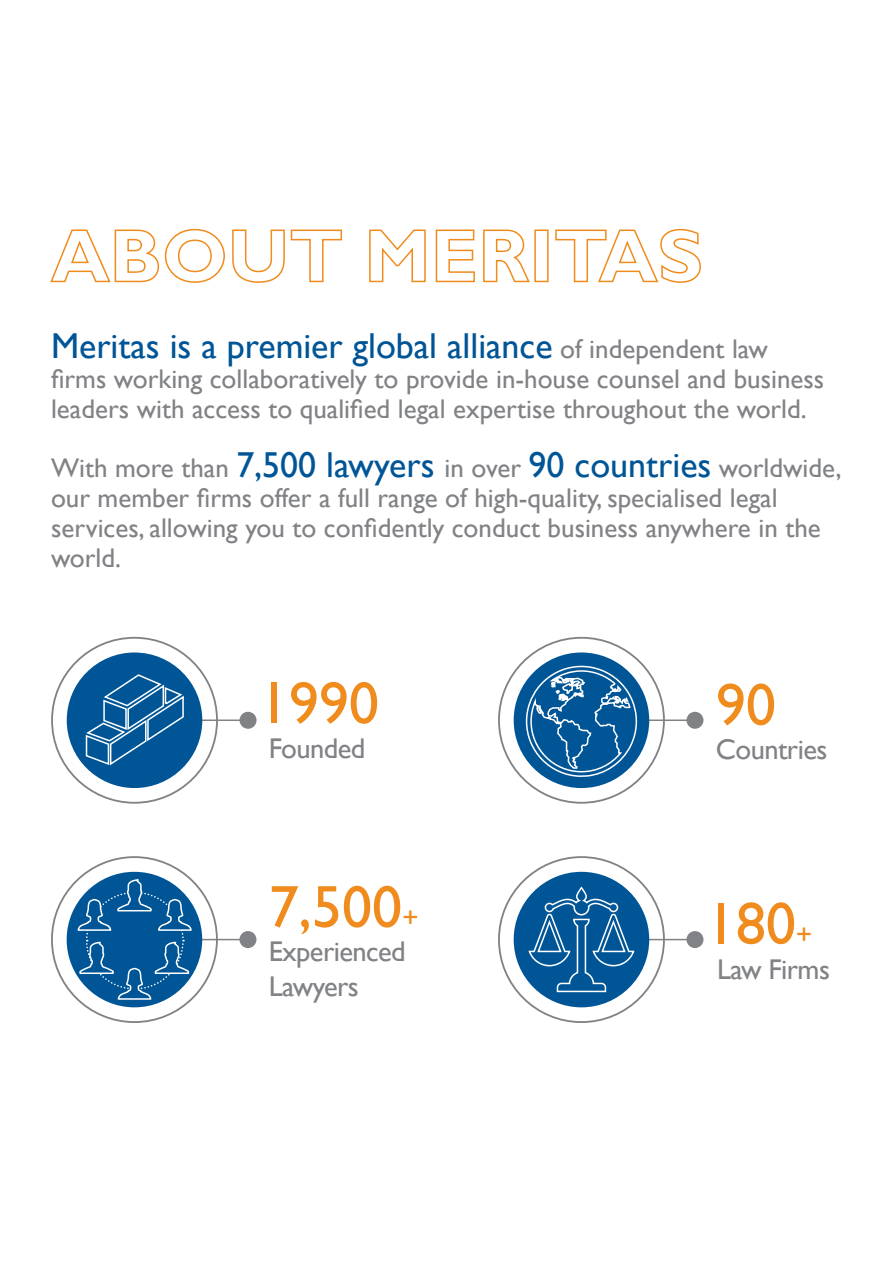
<style>
.page{position:relative;width:893px;height:1263px;background:#fff}
.page>*{position:absolute;margin:0;border:0;box-sizing:border-box;transform-origin:0 0}
.t1{font:60px "Gill Sans";color:#f08b1d}
.t2{font:36px "Gill Sans";color:#005596}
.t3{font:28.5px/34.2px "Gill Sans";letter-spacing:-.02em;color:#808285}
.t4{font:27px/30px "Gill Sans";color:#808285}
.s1{font-size:27px;color:#808285}
.s2{font-size:36px;color:#005596}
.s3{font-size:28.5px}
</style>
<div class="page">
<svg style="left:50px;top:228px;width:293px;height:55px"></svg>
<svg style="left:369px;top:229px;width:57px;height:54px"></svg>
<svg style="left:435px;top:229px;width:40px;height:54px"></svg>
<svg style="left:483px;top:229px;width:47px;height:54px"></svg>
<div style="left:534px;top:230px;width:15px;height:52px;border:2px solid #f08b1d"></div>
<svg style="left:555px;top:228px;width:146px;height:55px"></svg>
<hr style="left:167px;top:939px;width:78px;height:1px;background:#808285">
<div style="left:67px;top:872px;width:135px;height:135px;background:#005596;border-radius:50%"></div>
<hr style="left:167px;top:719px;width:78px;height:2px;background:#808285">
<div style="left:240px;top:712px;width:17px;height:17px;background:#808285;border-radius:50%"></div>
<div style="left:67px;top:652px;width:135px;height:136px;background:#005596;border-radius:50%"></div>
<div style="left:239px;top:931px;width:17px;height:17px;background:#808285;border-radius:50%"></div>
<hr style="left:614px;top:939px;width:78px;height:1px;background:#808285">
<div style="left:686px;top:931px;width:17px;height:17px;background:#808285;border-radius:50%"></div>
<div style="left:514px;top:872px;width:135px;height:135px;background:#005596;border-radius:50%"></div>
<svg style="left:527px;top:888px;width:108px;height:105px"></svg>
<hr style="left:614px;top:719px;width:78px;height:2px;background:#808285">
<div style="left:686px;top:712px;width:17px;height:17px;background:#808285;border-radius:50%"></div>
<div style="left:514px;top:652px;width:135px;height:136px;background:#005596;border-radius:50%"></div>
<svg style="left:525px;top:665px;width:113px;height:113px"></svg>
<svg style="left:84px;top:673px;width:101px;height:93px"></svg>
<svg style="left:77px;top:878px;width:116px;height:122px"></svg>
<h2 class="t2" style="left:51px;top:325px;width:718px">Meritas is a premier global alliance <span class="s1">of independent law</span></h2>
<p class="t4" style="left:51px;top:364px;width:775px">firms working collaboratively to provide in-house counsel and business leaders with access to qualified legal expertise throughout the world.</p>
<p class="t4" style="left:51px;top:454px;width:792px">With more than <span class="s2">7,500 lawyers</span> in over <span class="s2">90 countries</span> worldwide, our member firms offer a full range of high-quality, specialised legal services, allowing you to confidently conduct business anywhere in the world.</p>
<h1 class="t1" style="left:259px;top:668px;width:121px">1990</h1>
<p class="t3" style="left:269px;top:731px;width:98px">Founded</p>
<h1 class="t1" style="left:269px;top:871px;width:151px">7,500<span class="s3">+</span></h1>
<p class="t3" style="left:269px;top:935px;width:138px">Experienced<br>Lawyers</p>
<h1 class="t1" style="left:716px;top:669px;width:61px">90</h1>
<p class="t3" style="left:716px;top:733px;width:113px">Countries</p>
<h1 class="t1" style="left:706px;top:888px;width:108px">180<span class="s3">+</span></h1>
<p class="t3" style="left:717px;top:953px;width:114px">Law Firms</p>
</div>
